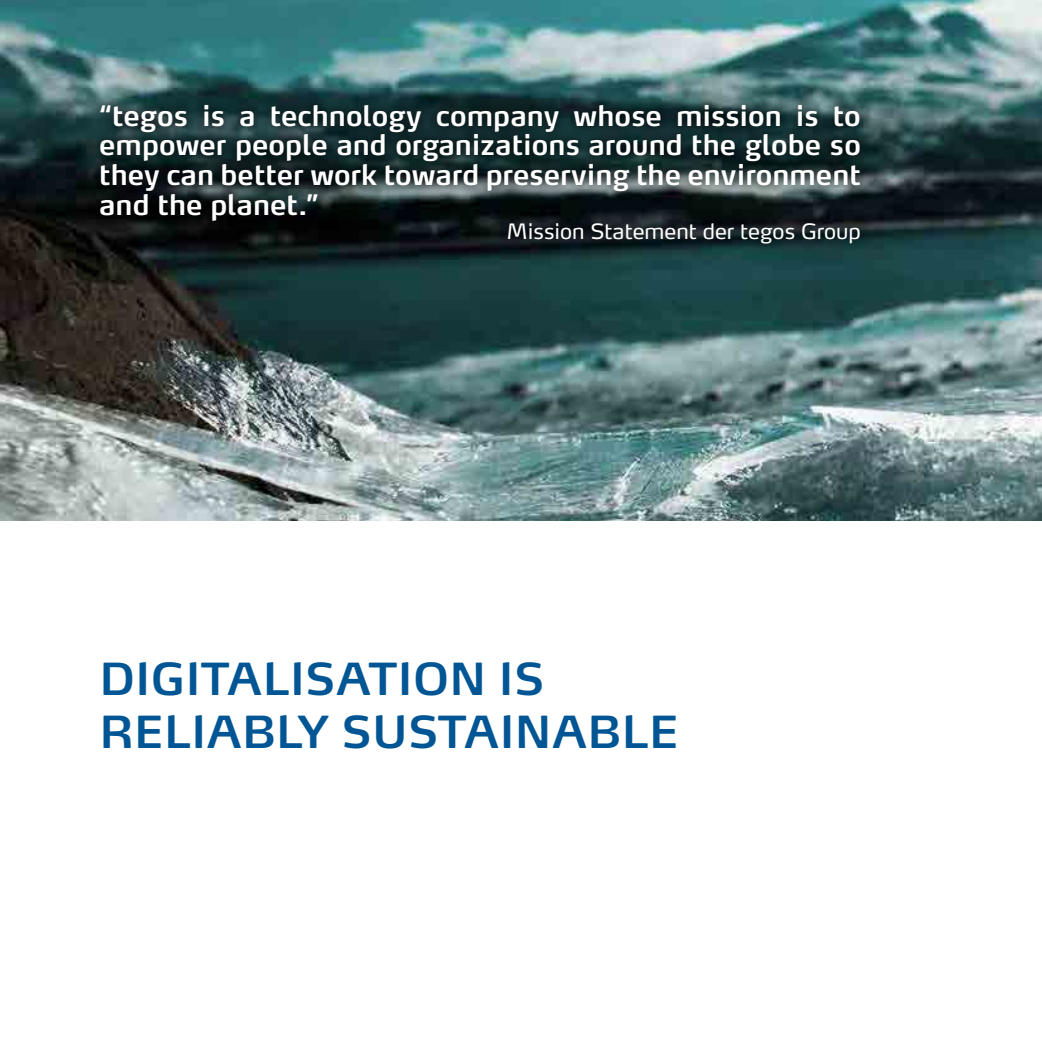
<style>
.page{position:relative;width:1042px;height:1042px;background:#fff}
.page>*{position:absolute;margin:0;border:0;box-sizing:border-box;transform-origin:0 0}
.t1{font:600 43.75px/52.5px "Max OT";letter-spacing:.01em;color:#005594}
.t2{font:600 28px/29.8px "Max OT";color:#fff;text-align:justify}
.t3{font:21px "Max OT";color:#fff}
</style>
<div class="page">
<img style="left:0;top:0;width:1042px;height:521px">
<svg style="left:90px;top:94px;width:781px;height:161px;background:#18282a"></svg>
<p class="t2" style="left:99px;top:100px;width:763px">“tegos is a technology company whose mission is to empower people and organizations around the globe so they can better work toward preserving the environment and the planet.”</p>
<p class="t3" style="left:506px;top:218px;width:356px">Mission Statement der tegos Group</p>
<h1 class="t1" style="left:99px;top:652px;width:581px">DIGITALISATION IS<br>RELIABLY SUSTAINABLE</h1>
</div>
